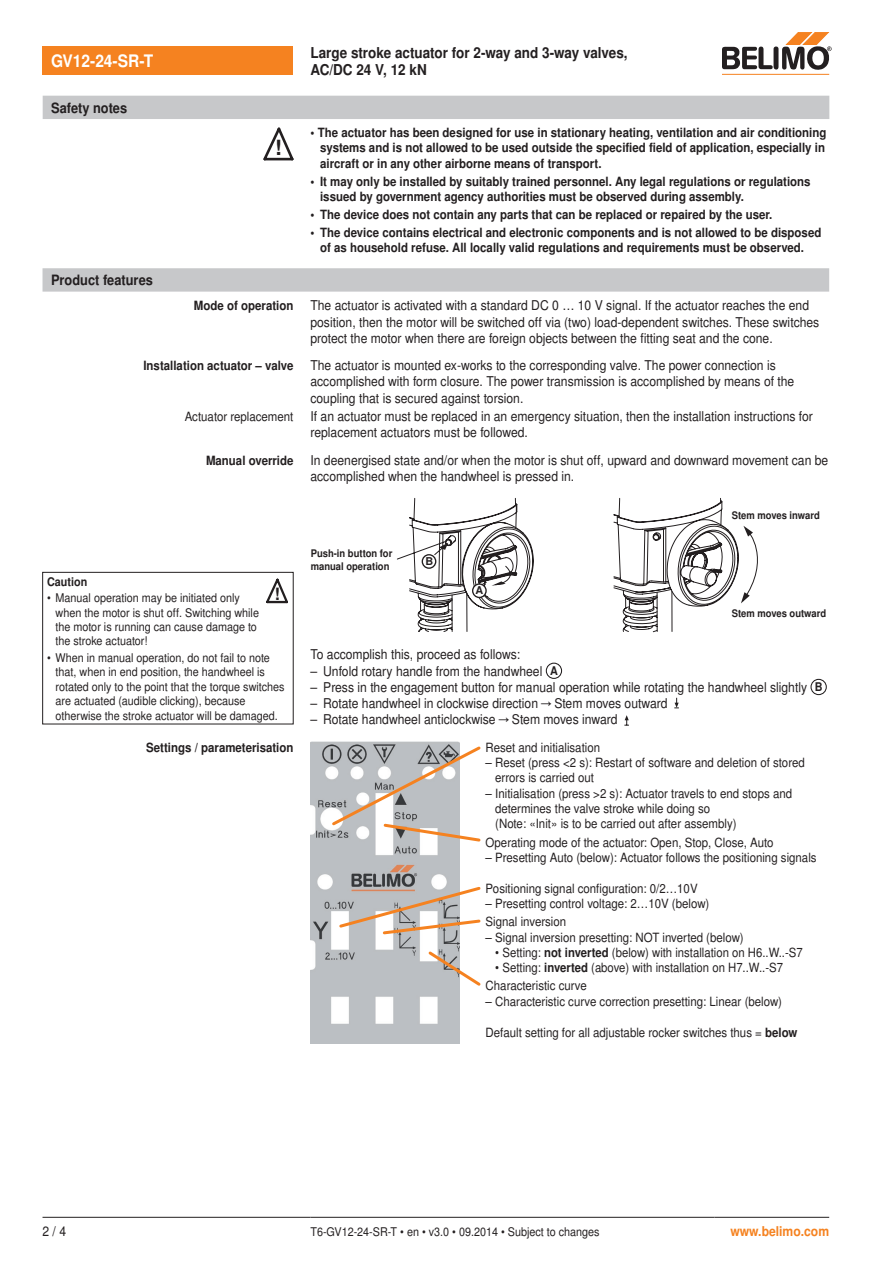
<style>
.page{position:relative;width:893px;height:1263px;background:#fff}
.page>*{position:absolute;margin:0;border:0;box-sizing:border-box;transform-origin:0 0}
.t1{font:700 21px "Nimbus Sans BEL";color:#231f20}
.Überschrift_2_invers{font:700 17.25px "Nimbus Sans BEL";color:#fff;scale:.9 1}
.t2{font:700 16.95px "Nimbus Sans BEL";color:#231f20}
.Überschrift_2{font:700 15px/16.5px "Nimbus Sans BEL";color:#231f20;scale:.9 1}
.Überschrift_Kapitel{font:700 14.25px "Nimbus Sans BEL";color:#231f20;scale:.9 1}
.Lauftext_9{font:13.5px/16.2px "Nimbus Sans BEL";color:#231f20;scale:.9 1}
.Aufzählung_9_10_8__3{font:13.5px "Nimbus Sans BEL";color:#231f20;scale:.9 1}
.www_rechts{font:700 13.5px "Nimbus Sans BEL";color:#f58220;scale:.9 1}
.Zahl_Seite_links{font:13.5px "Nimbus Sans BEL";color:#231f20;scale:.9 1}
.Sicherheitshinweise{font:700 12.75px/15.3px "Nimbus Sans BEL";color:#231f20;text-align:justify;scale:.9 1}
.Aufzählung_8_5__2_25{font:12.75px/15.3px "Nimbus Sans BEL";color:#231f20;scale:.9 1}
.Tabellentext{font:12.75px "Nimbus Sans BEL";color:#231f20;scale:.9 1}
.Aufzählung_8_5__2_25-2{font:12.75px "Nimbus Sans BEL";color:#231f20;scale:.89 1}
.Marginalien{font:700 12.75px "Nimbus Sans BEL";color:#231f20;scale:.9 1}
.Marginalien-2{font:12.75px "Nimbus Sans BEL";color:#231f20;scale:.9 1}
.Hinweise_Aufzählung{font:12px/14.4px "Nimbus Sans BEL";color:#231f20;scale:.9 1}
.Lauftext_8{font:12px "Nimbus Sans BEL";color:#231f20;scale:.9 1}
.Hinweise_Titel{font:700 12px "Nimbus Sans BEL";color:#231f20;scale:.9 1}
.t3{font:700 10.8px "Nimbus Sans BEL";color:#231f20}
.Legende_bold{font:700 10.5px/12.6px "Nimbus Sans BEL";color:#231f20;scale:.9 1}
.s1{font-weight:700}
</style>
<div class="page">
<div style="left:43px;top:47px;width:250px;height:28px;background:#f58220"></div>
<hr style="left:723px;top:74px;width:106px;height:1px;background:#f58220">
<svg style="left:723px;top:32px;width:109px;height:38px"></svg>
<hr style="left:43px;top:1217px;width:267px;height:1px;background:#231f20">
<hr style="left:310px;top:1217px;width:404px;height:1px;background:#231f20">
<hr style="left:714px;top:1217px;width:115px;height:1px;background:#231f20">
<svg style="left:43px;top:268px;width:786px;height:24px;background:#c8c9cb"></svg>
<svg style="left:397px;top:498px;width:361px;height:134px"></svg>
<div style="left:546px;top:663px;width:16px;height:16px;border:1px solid #231f20;border-radius:50%"></div>
<div style="left:810px;top:679px;width:17px;height:16px;border:1px solid #231f20;border-radius:50%"></div>
<svg style="left:674px;top:698px;width:5px;height:10px"></svg>
<svg style="left:624px;top:715px;width:5px;height:11px"></svg>
<div style="left:43px;top:96px;width:786px;height:23px;background:#c7c8ca"></div>
<svg style="left:263px;top:128px;width:31px;height:33px"></svg>
<div style="left:42px;top:572px;width:251px;height:152px;border:1px solid #231f20"></div>
<svg style="left:266px;top:579px;width:22px;height:25px"></svg>
<img style="left:310px;top:741px;width:150px;height:303px">
<svg style="left:337px;top:885px;width:144px;height:51px"></svg>
<svg style="left:426px;top:949px;width:55px;height:39px"></svg>
<svg style="left:330px;top:744px;width:151px;height:99px"></svg>
<p class="Überschrift_2_invers" style="left:51px;top:51px;width:115px">GV12-24-SR-T</p>
<p class="Überschrift_2" style="left:310px;top:45px;width:354px">Large stroke actuator for 2-way and 3-way valves,<br>AC/DC 24 V, 12 kN</p>
<p class="Überschrift_Kapitel" style="left:51px;top:99px;width:86px">Safety notes</p>
<p class="Überschrift_Kapitel" style="left:51px;top:272px;width:115px">Product features</p>
<p class="t1" style="left:275px;top:135px;width:8px">!</p>
<p class="Sicherheitshinweise" style="left:320px;top:125px;width:564px;text-indent:-10px">• The actuator has been designed for use in stationary heating, ventilation and air conditioning systems and is not allowed to be used outside the specified field of application, especially in aircraft or in any other airborne means of transport.</p>
<p class="Sicherheitshinweise" style="left:320px;top:174px;width:547px;text-indent:-10px">• It may only be installed by suitably trained personnel. Any legal regulations or regulations issued by government agency authorities must be observed during assembly.</p>
<p class="Sicherheitshinweise" style="left:311px;top:207px;width:515px">• The device does not contain any parts that can be replaced or repaired by the user.</p>
<p class="Sicherheitshinweise" style="left:311px;top:225px;width:569px;text-align:center">• The device contains electrical and electronic components and is not allowed to be disposed of as household refuse. All locally valid regulations and requirements must be observed.</p>
<p class="Marginalien" style="left:194px;top:298px;width:112px">Mode of operation</p>
<p class="Lauftext_9" style="left:310px;top:298px;width:567px">The actuator is activated with a standard DC 0 … 10 V signal. If the actuator reaches the end position, then the motor will be switched off via (two) load-dependent switches. These switches protect the motor when there are foreign objects between the fitting seat and the cone.</p>
<p class="Marginalien" style="left:143px;top:358px;width:168px">Installation actuator – valve</p>
<p class="Lauftext_9" style="left:310px;top:358px;width:539px">The actuator is mounted ex-works to the corresponding valve. The power connection is accomplished with form closure. The power transmission is accomplished by means of the coupling that is secured against torsion.</p>
<p class="Marginalien-2" style="left:185px;top:409px;width:122px">Actuator replacement</p>
<p class="Lauftext_9" style="left:310px;top:409px;width:560px">If an actuator must be replaced in an emergency situation, then the installation instructions for replacement actuators must be followed.</p>
<p class="Marginalien" style="left:206px;top:453px;width:99px">Manual override</p>
<p class="Lauftext_9" style="left:310px;top:452px;width:577px">In deenergised state and/or when the motor is shut off, upward and downward movement can be accomplished when the handwheel is pressed in.</p>
<p class="Hinweise_Titel" style="left:47px;top:574px;width:46px">Caution</p>
<p class="Hinweise_Aufzählung" style="left:56px;top:591px;width:228px;text-indent:-9px">• Manual operation may be initiated only when the motor is shut off. Switching while the motor is running can cause damage to the stroke actuator!</p>
<p class="Hinweise_Aufzählung" style="left:56px;top:651px;width:256px;text-indent:-9px">• When in manual operation, do not fail to note that, when in end position, the handwheel is rotated only to the point that the torque switches are actuated (audible clicking), because otherwise the stroke actuator will be damaged.</p>
<p class="t2" style="left:274px;top:584px;width:7px">!</p>
<p class="Legende_bold" style="left:311px;top:547px;width:92px">Push-in button for manual operation</p>
<p class="t3" style="left:425px;top:555px;width:9px">B</p>
<p class="t3" style="left:475px;top:584px;width:9px">A</p>
<p class="Legende_bold" style="left:732px;top:510px;width:99px">Stem moves inward</p>
<p class="Legende_bold" style="left:732px;top:607px;width:107px">Stem moves outward</p>
<p class="Lauftext_9" style="left:310px;top:647px;width:235px">To accomplish this, proceed as follows:</p>
<p class="Aufzählung_9_10_8__3" style="left:310px;top:663px;width:259px">– Unfold rotary handle from the handwheel</p>
<p class="Hinweise_Titel" style="left:550px;top:663px;width:10px">A</p>
<p class="Aufzählung_9_10_8__3" style="left:310px;top:679px;width:553px">– Press in the engagement button for manual operation while rotating the handwheel slightly</p>
<p class="Hinweise_Titel" style="left:815px;top:679px;width:10px">B</p>
<p class="Aufzählung_9_10_8__3" style="left:310px;top:695px;width:398px">– Rotate handwheel in clockwise direction → Stem moves outward</p>
<p class="Aufzählung_9_10_8__3" style="left:310px;top:711px;width:343px">– Rotate handwheel anticlockwise → Stem moves inward</p>
<p class="Marginalien" style="left:146px;top:739px;width:165px">Settings / parameterisation</p>
<p class="Tabellentext" style="left:486px;top:740px;width:129px">Reset and initialisation</p>
<p class="Aufzählung_8_5__2_25" style="left:495px;top:755px;width:345px;text-indent:-10px">– Reset (press &lt;2 s): Restart of software and deletion of stored errors is carried out</p>
<p class="Aufzählung_8_5__2_25" style="left:495px;top:786px;width:331px;text-indent:-10px">– Initialisation (press &gt;2 s): Actuator travels to end stops and determines the valve stroke while doing so<br>(Note: «Init» is to be carried out after assembly)</p>
<p class="Tabellentext" style="left:486px;top:834px;width:321px">Operating mode of the actuator: Open, Stop, Close, Auto</p>
<p class="Aufzählung_8_5__2_25" style="left:486px;top:850px;width:369px">– Presetting Auto (below): Actuator follows the positioning signals</p>
<p class="Tabellentext" style="left:486px;top:881px;width:237px">Positioning signal configuration: 0/2…10V</p>
<p class="Aufzählung_8_5__2_25" style="left:486px;top:896px;width:250px">– Presetting control voltage: 2…10V (below)</p>
<p class="Tabellentext" style="left:486px;top:914px;width:91px">Signal inversion</p>
<p class="Aufzählung_8_5__2_25" style="left:486px;top:930px;width:288px">– Signal inversion presetting: NOT inverted (below)</p>
<p class="Aufzählung_8_5__2_25-2" style="left:495px;top:945px;width:347px">• Setting: <span class="s1">not inverted</span> (below) with installation on H6..W..-S7</p>
<p class="Aufzählung_8_5__2_25-2" style="left:495px;top:960px;width:325px">• Setting: <span class="s1">inverted</span> (above) with installation on H7..W..-S7</p>
<p class="Tabellentext" style="left:486px;top:978px;width:114px">Characteristic curve</p>
<p class="Aufzählung_8_5__2_25" style="left:486px;top:994px;width:331px">– Characteristic curve correction presetting: Linear (below)</p>
<p class="Tabellentext" style="left:486px;top:1024px;width:348px">Default setting for all adjustable rocker switches thus = <span class="s1">below</span></p>
<p class="Zahl_Seite_links" style="left:43px;top:1223px;width:28px">2 / 4</p>
<p class="Lauftext_8" style="left:310px;top:1224px;width:323px">T6-GV12-24-SR-T • en • v3.0 • 09.2014 • Subject to changes</p>
<p class="www_rechts" style="left:730px;top:1223px;width:111px">www.belimo.com</p>
</div>
